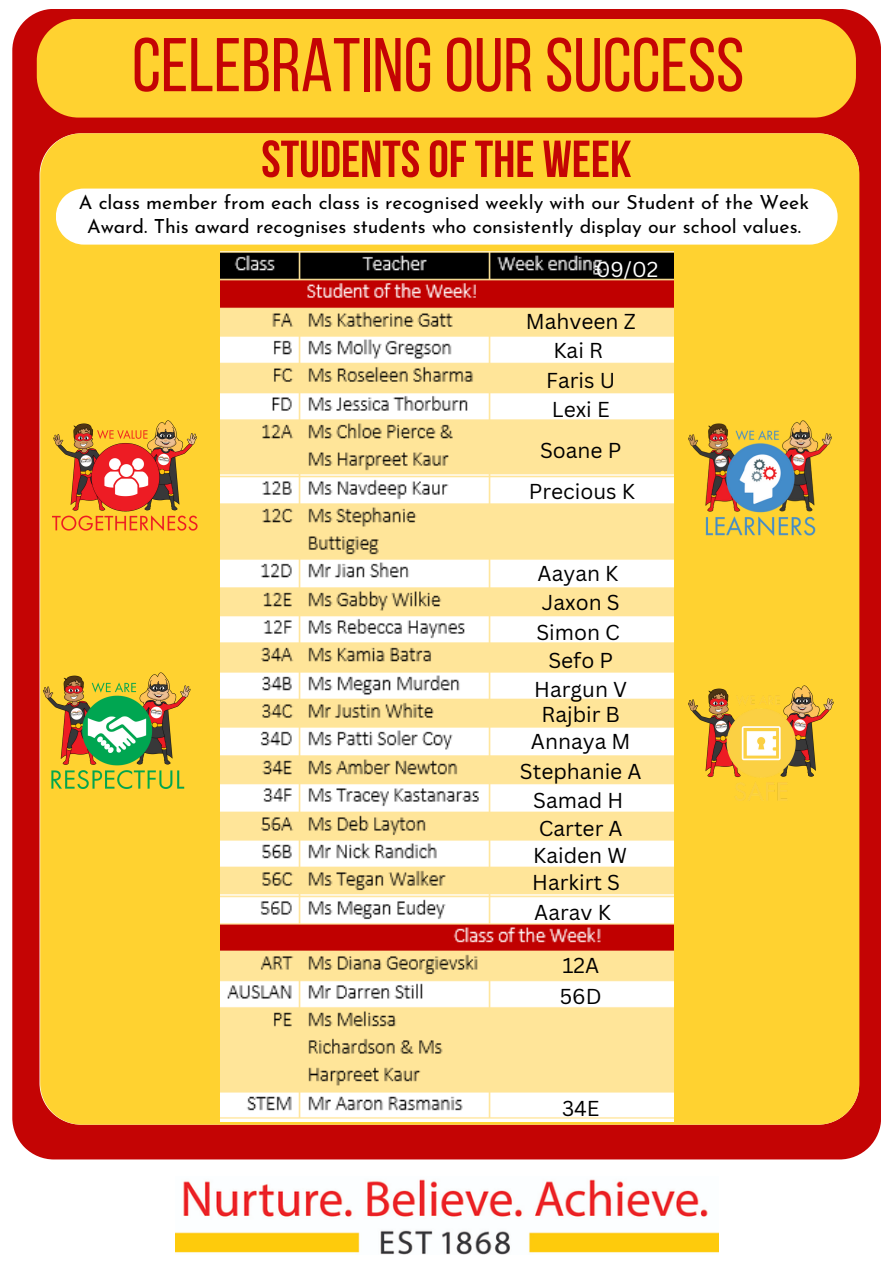
<style>
.page{position:relative;width:893px;height:1264px;background:#fff}
.page>*{position:absolute;margin:0;border:0;box-sizing:border-box;transform-origin:0 0}
.t1{font:75.9px "Bebas Neue";color:#c40404}
.t2{font:700 51.9px "Bebas Neue";color:#c40404}
.t3{font:21px "Canva Sans";color:#000}
.t4{font:21px "Canva Sans";color:#fff}
.t5{font:19.5px "Josefin Sans";color:#000}
</style>
<div class="page">
<div style="left:12px;top:9px;width:869px;height:1150px;background:#c40404"></div>
<img style="left:176px;top:1179px;width:542px;height:75px">
<div style="left:37px;top:19px;width:818px;height:99px;background:#ffd230"></div>
<div style="left:40px;top:133px;width:819px;height:991px;background:#ffd230"></div>
<img style="left:220px;top:252px;width:453px;height:869px">
<svg style="left:56px;top:188px;width:781px;height:56px"></svg>
<img style="left:52px;top:418px;width:159px;height:113px">
<img style="left:43px;top:670px;width:162px;height:118px">
<img style="left:688px;top:418px;width:158px;height:117px">
<img style="left:688px;top:683px;width:160px;height:117px">
<p class="t1" style="left:132px;top:34px;width:613px">CELEBRATINGOURSUCCESS</p>
<p class="t2" style="left:261px;top:138px;width:371px">STUDENTSOFTHE WEEK</p>
<h2 class="t5" style="left:79px;top:195px;width:731px">A class member from each class is recognised weekly with our Student of the Week</h2>
<p class="t5" style="left:87px;top:218px;width:715px">Award. This award recognises students who consistently display our school values.</p>
<p class="t4" style="left:595px;top:254px;width:64px">09/02</p>
<p class="t3" style="left:526px;top:306px;width:111px">Mahveen Z</p>
<p class="t3" style="left:553px;top:336px;width:51px">Kai R</p>
<p class="t3" style="left:546px;top:365px;width:70px">Faris U</p>
<p class="t3" style="left:551px;top:395px;width:59px">Lexi E</p>
<p class="t3" style="left:540px;top:435px;width:83px">Soane P</p>
<p class="t3" style="left:528px;top:477px;width:108px">Precious K</p>
<p class="t3" style="left:537px;top:558px;width:82px">Aayan K</p>
<p class="t3" style="left:542px;top:587px;width:79px">Jaxon S</p>
<p class="t3" style="left:536px;top:617px;width:85px">Simon C</p>
<p class="t3" style="left:548px;top:645px;width:66px">Sefo P</p>
<p class="t3" style="left:534px;top:674px;width:94px">Hargun V</p>
<p class="t3" style="left:541px;top:699px;width:80px">Rajbir B</p>
<p class="t3" style="left:531px;top:726px;width:101px">Annaya M</p>
<p class="t3" style="left:520px;top:756px;width:123px">Stephanie A</p>
<p class="t3" style="left:533px;top:786px;width:91px">Samad H</p>
<p class="t3" style="left:539px;top:813px;width:85px">Carter A</p>
<p class="t3" style="left:533px;top:840px;width:95px">Kaiden W</p>
<p class="t3" style="left:532px;top:867px;width:89px">Harkirt S</p>
<h3 class="t3" style="left:534px;top:897px;width:78px">Aarav K</h3>
<h3 class="t3" style="left:562px;top:950px;width:38px">12A</h3>
<h3 class="t3" style="left:560px;top:981px;width:43px">56D</h3>
<p class="t3" style="left:562px;top:1093px;width:39px">34E</p>
</div>
